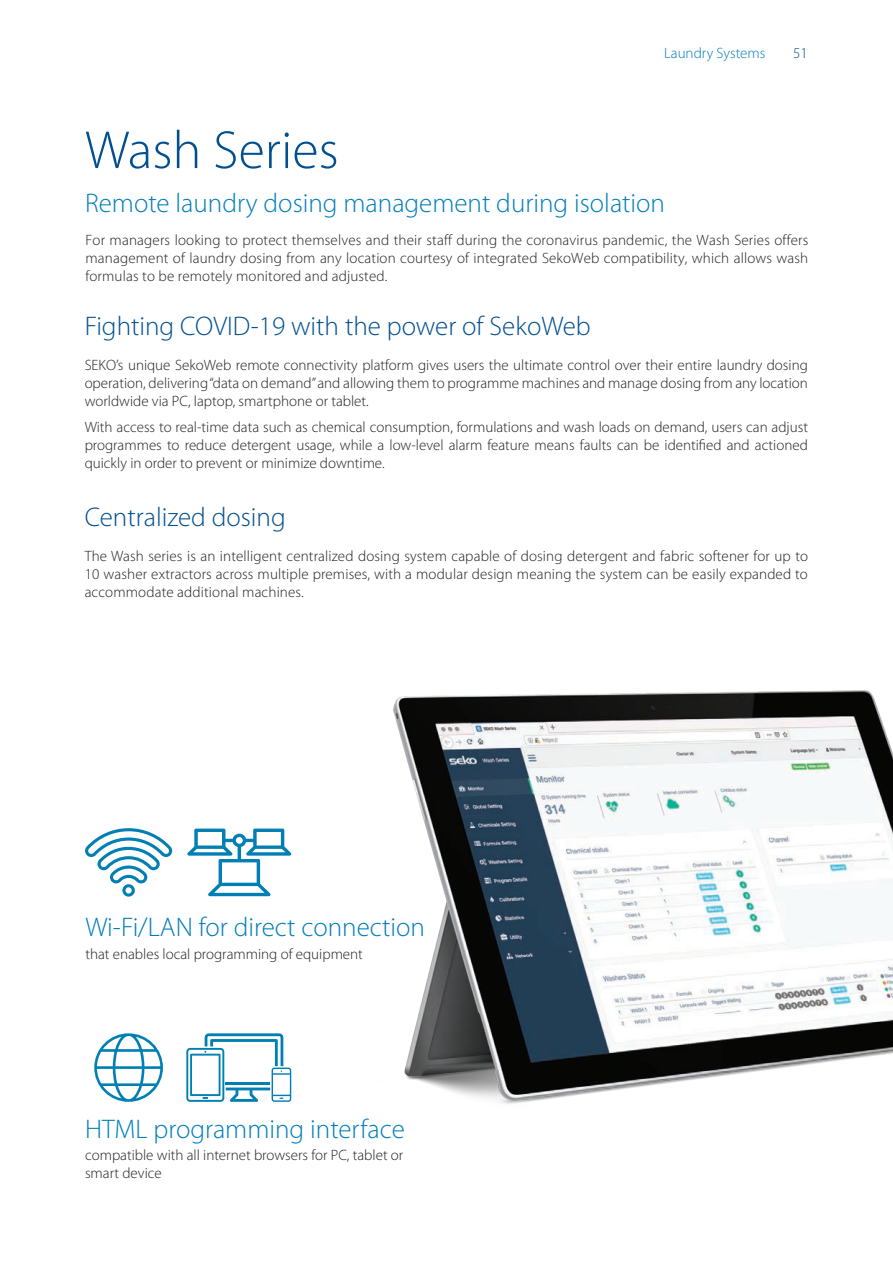
<style>
.page{position:relative;width:893px;height:1263px;background:#fff}
.page>*{position:absolute;margin:0;border:0;box-sizing:border-box;transform-origin:0 0}
.t1{font:300 54px "Myriad Pro";color:#004f8f}
.t2{font:300 27px "Myriad Pro";color:#007dbb}
.t3{font:300 27px "Myriad Pro";color:#004f8f}
.Titolo{font:300 15px/18px "Myriad Pro";color:#231f20;text-align:justify}
.t4{font:300 15px "Myriad Pro";color:#007dbb}
.t5{font:300 15px "Myriad Pro";color:#004f8f}
</style>
<div class="page">
<svg style="left:94px;top:1033px;width:69px;height:69px"></svg>
<svg style="left:186px;top:1033px;width:105px;height:69px"></svg>
<img style="left:393px;top:690px;width:500px;height:414px">
<svg style="left:85px;top:828px;width:88px;height:69px"></svg>
<svg style="left:187px;top:828px;width:104px;height:68px"></svg>
<p class="t4" style="left:664px;top:44px;width:103px">Laundry Systems</p>
<p class="t5" style="left:793px;top:44px;width:16px">51</p>
<p class="t1" style="left:85px;top:118px;width:255px">Wash Series</p>
<p class="t2" style="left:85px;top:186px;width:582px">Remote laundry dosing management during isolation</p>
<p class="Titolo" style="left:85px;top:231px;width:724px">For managers looking to protect themselves and their staff during the coronavirus pandemic, the Wash Series offers management of laundry dosing from any location courtesy of integrated SekoWeb compatibility, which allows wash formulas to be remotely monitored and adjusted.</p>
<p class="t3" style="left:85px;top:310px;width:508px">Fighting COVID-19 with the power of SekoWeb</p>
<p class="Titolo" style="left:85px;top:356px;width:725px">SEKO’s unique SekoWeb remote connectivity platform gives users the ultimate control over their entire laundry dosing operation, delivering “data on demand” and allowing them to programme machines and manage dosing from any location worldwide via PC, laptop, smartphone or tablet.</p>
<p class="Titolo" style="left:85px;top:418px;width:725px">With access to real-time data such as chemical consumption, formulations and wash loads on demand, users can adjust programmes to reduce detergent usage, while a low-level alarm feature means faults can be identified and actioned quickly in order to prevent or minimize downtime.</p>
<p class="t3" style="left:85px;top:500px;width:203px">Centralized dosing</p>
<p class="Titolo" style="left:85px;top:546px;width:725px">The Wash series is an intelligent centralized dosing system capable of dosing detergent and fabric softener for up to 10 washer extractors across multiple premises, with a modular design meaning the system can be easily expanded to accommodate additional machines.</p>
<p class="t2" style="left:85px;top:911px;width:341px">Wi-Fi/LAN for direct connection</p>
<p class="Titolo" style="left:85px;top:944px;width:279px">that enables local programming of equipment</p>
<p class="t2" style="left:85px;top:1112px;width:321px">HTML programming interface</p>
<p class="Titolo" style="left:85px;top:1146px;width:320px">compatible with all internet browsers for PC, tablet or smart device</p>
</div>
